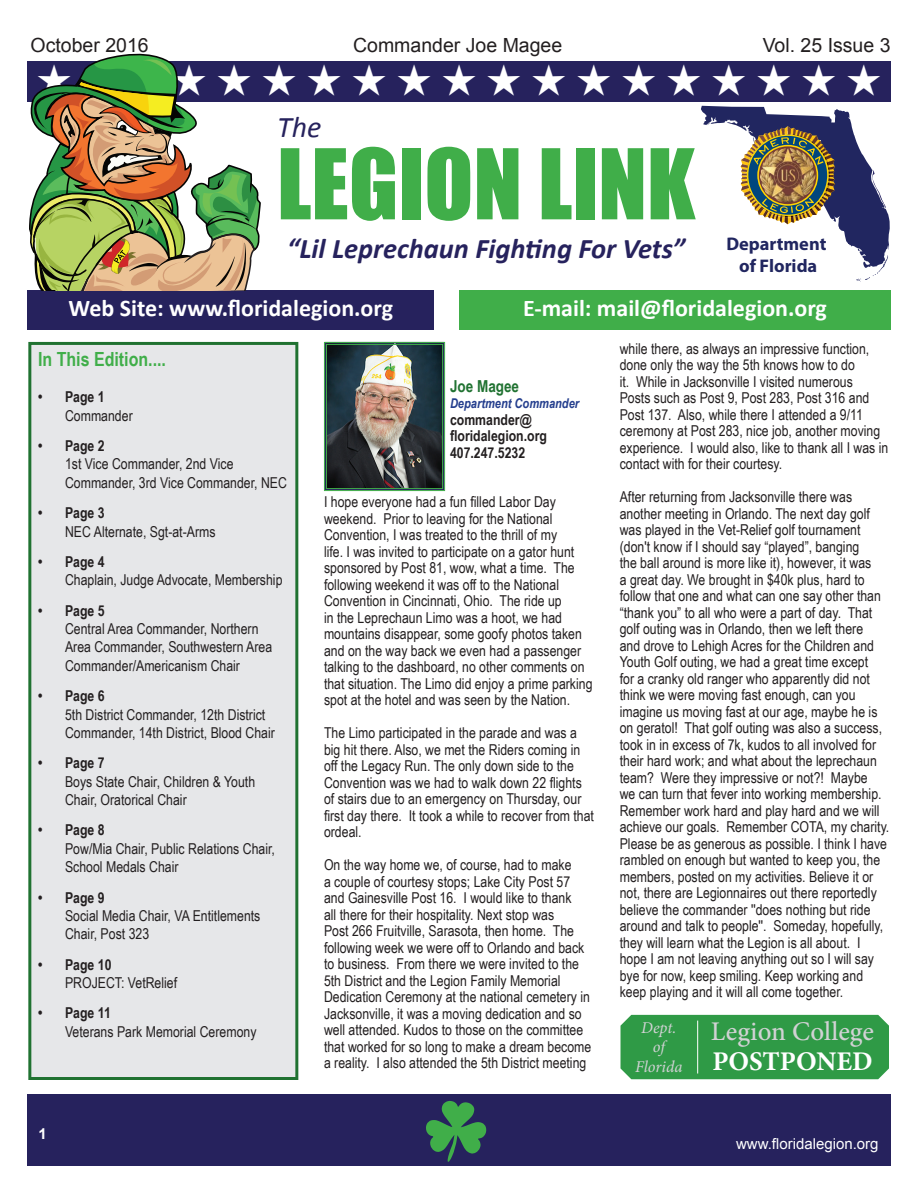
<style>
.page{position:relative;width:918px;height:1188px;background:#fff}
.page>*{position:absolute;margin:0;border:0;box-sizing:border-box;transform-origin:0 0}
.t1{font:90px "Impact";color:#40ae49}
.t2{font:43.5px "Zapf Dingbats ITC";color:#fff}
.t3{font:italic 30px "Calibri";color:#26225d}
.t4{font:italic 700 28.5px "Calibri";color:#26225d}
.t5{font:500 27px "Minion Pro";color:#d1d2d4}
.t6{font:700 27px "Minion Pro";color:#fff}
.t7{font:700 24px "Calibri";color:#fff}
.t8{font:19.5px "Arial";color:#231f20}
.t9{font:700 19.5px "Arial Narrow";color:#40ae49}
.t10{font:700 18.3px/22px "Myriad Pro";color:#212660;text-align:center}
.t11{font:italic 16.5px/19.5px "Minion Pro";letter-spacing:-.005em;color:#d1d2d4;text-align:center}
.t12{font:700 16.5px "Arial Narrow";color:#207231}
.t13{font:15px/16.5px "Arial Narrow";color:#231f20}
.t14{font:700 15px/16.5px "Arial Narrow";color:#231f20}
.t15{font:15px "Arial";color:#fff}
.t16{font:700 15px "Arial";color:#fff}
.t17{font:italic 700 13.5px "Arial Narrow";color:#253f8e}
</style>
<div class="page">
<div style="left:27px;top:61px;width:864px;height:40px;background:#26225d"></div>
<div style="left:27px;top:291px;width:407px;height:39px;background:#26225d"></div>
<div style="left:27px;top:1094px;width:864px;height:72px;background:#26225d"></div>
<div style="left:460px;top:291px;width:431px;height:39px;background:#40ae49"></div>
<svg style="left:27px;top:53px;width:235px;height:238px"></svg>
<svg style="left:701px;top:106px;width:189px;height:176px"></svg>
<img style="left:760px;top:148px;width:55px;height:55px">
<div style="left:30px;top:343px;width:267px;height:735px;background:#e6e7e9"></div>
<div style="left:28px;top:342px;width:270px;height:738px;border:3px solid #207231"></div>
<div style="left:621px;top:1015px;width:268px;height:64px;background:#2f9a46"></div>
<hr style="left:697px;top:1021px;width:1px;height:53px;background:#fff">
<img style="left:324px;top:341px;width:122px;height:151px">
<div style="left:326px;top:344px;width:117px;height:145px;border:1px solid #40ae49"></div>
<h3 class="t8" style="left:31px;top:33px;width:120px">October 2016</h3>
<h3 class="t8" style="left:763px;top:33px;width:129px">Vol. 25 Issue 3</h3>
<h3 class="t8" style="left:353px;top:33px;width:211px">Commander Joe Magee</h3>
<h2 class="t2" style="left:37px;top:60px;width:847px">★ ★ ★ ★ ★ ★ ★ ★ ★ ★ ★ ★ ★ ★ ★ ★ ★ ★ ★</h2>
<h3 class="t3" style="left:277px;top:107px;width:46px">The</h3>
<h1 class="t1" style="left:277px;top:114px;width:420px">LEGION LINK</h1>
<h3 class="t4" style="left:287px;top:230px;width:400px">“Lil Leprechaun Fighting For Vets”</h3>
<h3 class="t7" style="left:69px;top:293px;width:326px">Web Site: www.floridalegion.org</h3>
<h3 class="t7" style="left:523px;top:293px;width:305px">E-mail: mail@floridalegion.org</h3>
<p class="t10" style="left:726px;top:232px;width:102px">Department of Florida</p>
<h3 class="t9" style="left:38px;top:344px;width:129px">In This Edition....</h3>
<p class="t14" style="left:38px;top:388px;width:68px">• Page 1</p>
<p class="t13" style="left:65px;top:407px;width:69px">Commander</p>
<p class="t14" style="left:38px;top:437px;width:68px">• Page 2</p>
<p class="t13" style="left:65px;top:454px;width:223px;line-height:18.3px">1st Vice Commander, 2nd Vice<br>Commander, 3rd Vice Commander, NEC</p>
<p class="t14" style="left:38px;top:504px;width:68px">• Page 3</p>
<p class="t13" style="left:65px;top:522px;width:152px">NEC Alternate, Sgt-at-Arms</p>
<p class="t14" style="left:38px;top:553px;width:68px">• Page 4</p>
<p class="t13" style="left:65px;top:571px;width:219px">Chaplain, Judge Advocate, Membership</p>
<p class="t14" style="left:38px;top:601px;width:68px">• Page 5</p>
<p class="t13" style="left:65px;top:619px;width:209px;line-height:18.3px">Central Area Commander, Northern<br>Area Commander, Southwestern Area<br>Commander/Americanism Chair</p>
<p class="t14" style="left:38px;top:687px;width:68px">• Page 6</p>
<p class="t13" style="left:65px;top:705px;width:211px;line-height:18.3px">5th District Commander, 12th District<br>Commander, 14th District, Blood Chair</p>
<p class="t14" style="left:38px;top:754px;width:68px">• Page 7</p>
<p class="t13" style="left:65px;top:772px;width:192px;line-height:18.3px">Boys State Chair, Children &amp; Youth<br>Chair, Oratorical Chair</p>
<p class="t14" style="left:38px;top:821px;width:68px">• Page 8</p>
<p class="t13" style="left:65px;top:839px;width:211px;line-height:18.3px">Pow/Mia Chair, Public Relations Chair,<br>School Medals Chair</p>
<p class="t14" style="left:38px;top:888px;width:68px">• Page 9</p>
<p class="t13" style="left:65px;top:906px;width:197px;line-height:18.3px">Social Media Chair, VA Entitlements<br>Chair, Post 323</p>
<p class="t14" style="left:38px;top:955px;width:75px">• Page 10</p>
<p class="t13" style="left:65px;top:974px;width:114px">PROJECT: VetRelief</p>
<p class="t14" style="left:38px;top:1004px;width:74px">• Page 11</p>
<p class="t13" style="left:65px;top:1023px;width:193px">Veterans Park Memorial Ceremony</p>
<p class="t16" style="left:38px;top:1124px;width:10px">1</p>
<p class="t12" style="left:450px;top:373px;width:71px">Joe Magee</p>
<p class="t17" style="left:450px;top:393px;width:131px">Department Commander</p>
<p class="t14" style="left:450px;top:411px;width:99px">commander@ floridalegion.org<br>407.247.5232</p>
<p class="t13" style="left:324px;top:493px;width:270px">I hope everyone had a fun filled Labor Day weekend. Prior to leaving for the National Convention, I was treated to the thrill of my<br>life. I was invited to participate on a gator hunt sponsored by Post 81, wow, what a time. The following weekend it was off to the National Convention in Cincinnati, Ohio. The ride up<br>in the Leprechaun Limo was a hoot, we had mountains disappear, some goofy photos taken and on the way back we even had a passenger talking to the dashboard, no other comments on that situation. The Limo did enjoy a prime parking spot at the hotel and was seen by the Nation.</p>
<p class="t13" style="left:324px;top:724px;width:272px">The Limo participated in the parade and was a big hit there. Also, we met the Riders coming in off the Legacy Run. The only down side to the Convention was we had to walk down 22 flights of stairs due to an emergency on Thursday, our first day there. It took a while to recover from that ordeal.</p>
<p class="t13" style="left:324px;top:856px;width:269px">On the way home we, of course, had to make<br>a couple of courtesy stops; Lake City Post 57 and Gainesville Post 16. I would like to thank<br>all there for their hospitality. Next stop was<br>Post 266 Fruitville, Sarasota, then home. The following week we were off to Orlando and back to business. From there we were invited to the 5th District and the Legion Family Memorial Dedication Ceremony at the national cemetery in Jacksonville, it was a moving dedication and so well attended. Kudos to those on the committee that worked for so long to make a dream become a reality. I also attended the 5th District meeting</p>
<p class="t13" style="left:620px;top:340px;width:270px">while there, as always an impressive function, done only the way the 5th knows how to do<br>it. While in Jacksonville I visited numerous<br>Posts such as Post 9, Post 283, Post 316 and Post 137. Also, while there I attended a 9/11 ceremony at Post 283, nice job, another moving experience. I would also, like to thank all I was in contact with for their courtesy.</p>
<p class="t13" style="left:620px;top:488px;width:271px">After returning from Jacksonville there was another meeting in Orlando. The next day golf was played in the Vet-Relief golf tournament (don't know if I should say “played”, banging<br>the ball around is more like it), however, it was<br>a great day. We brought in $40k plus, hard to follow that one and what can one say other than “thank you” to all who were a part of day. That golf outing was in Orlando, then we left there<br>and drove to Lehigh Acres for the Children and Youth Golf outing, we had a great time except<br>for a cranky old ranger who apparently did not think we were moving fast enough, can you imagine us moving fast at our age, maybe he is on geratol! That golf outing was also a success, took in in excess of 7k, kudos to all involved for their hard work; and what about the leprechaun team? Were they impressive or not?! Maybe<br>we can turn that fever into working membership.<br>Remember work hard and play hard and we will achieve our goals. Remember COTA, my charity.<br>Please be as generous as possible. I think I have rambled on enough but wanted to keep you, the members, posted on my activities. Believe it or not, there are Legionnaires out there reportedly believe the commander ''does nothing but ride around and talk to people''. Someday, hopefully, they will learn what the Legion is all about. I hope I am not leaving anything out so I will say bye for now, keep smiling. Keep working and keep playing and it will all come together.</p>
<h3 class="t5" style="left:711px;top:1013px;width:165px">Legion College</h3>
<h3 class="t6" style="left:712px;top:1043px;width:162px">POSTPONED</h3>
<p class="t11" style="left:635px;top:1018px;width:49px">Dept. of<br>Florida</p>
<p class="t15" style="left:736px;top:1134px;width:144px">www.floridalegion.org</p>
</div>
